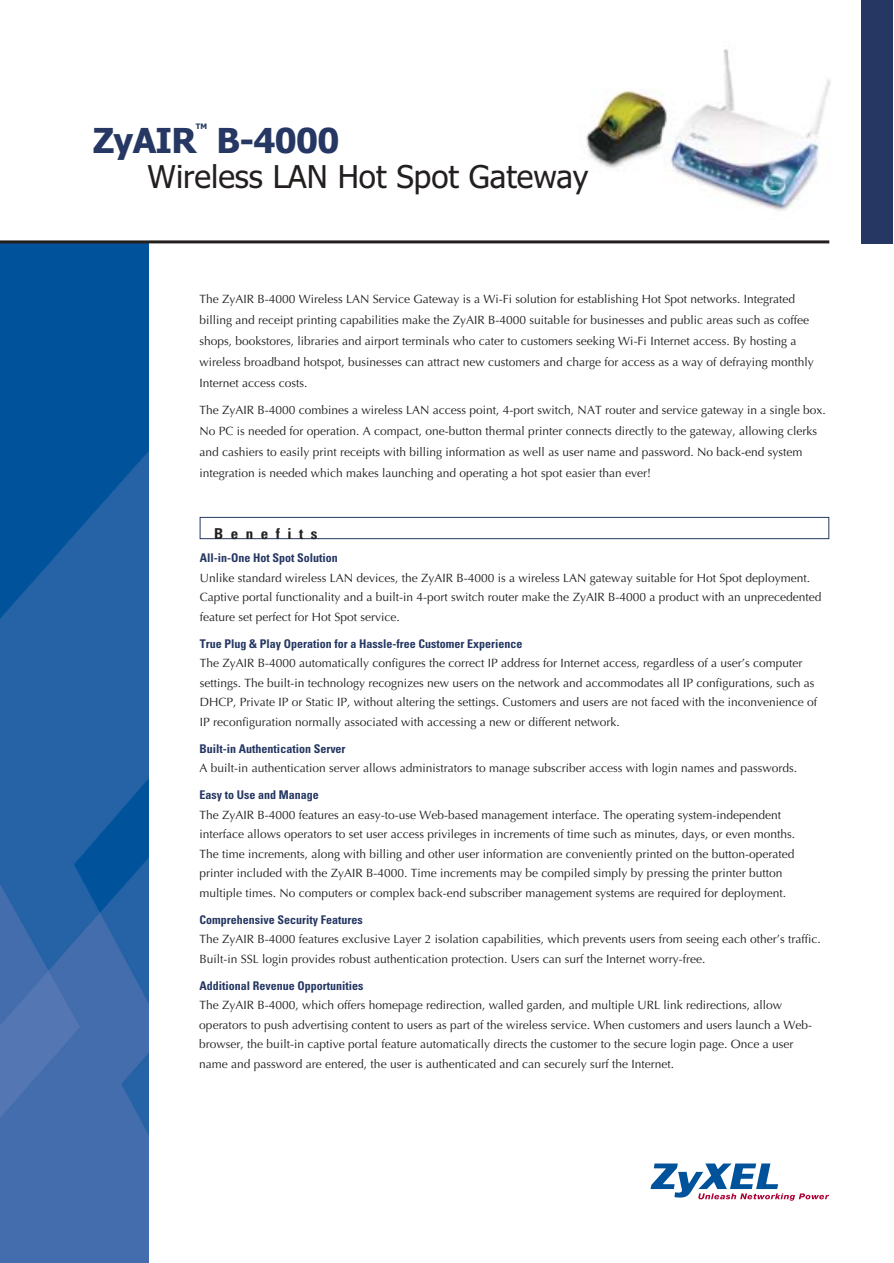
<style>
.page{position:relative;width:894px;height:1263px;background:#fff}
.page>*{position:absolute;margin:0;border:0;box-sizing:border-box;transform-origin:0 0}
.t1{font:700 34.5px "Tahoma";letter-spacing:-.02em;color:#253762}
.t2{font:31.5px "Tahoma";color:#231f1f}
.t3{font:700 condensed 15px "Univers";letter-spacing:.5em;color:#231f1f}
.t4{font:12px/19.5px "Optima";color:#231f1f}
.t5{font:700 condensed 12px "Univers";color:#253762}
.t6{font:700 7.5px "Tahoma";color:#253762}
</style>
<div class="page">
<img style="left:586px;top:49px;width:245px;height:162px">
<svg style="left:651px;top:1163px;width:178px;height:38px"></svg>
<div style="left:200px;top:517px;width:629px;height:22px;border:1px solid #253762"></div>
<img style="left:0;top:243px;width:149px;height:1020px">
<div style="left:861px;top:0;width:31px;height:243px;background:#253762"></div>
<hr style="left:0;top:240px;width:829px;height:3px;background:#231f1f">
<p class="t6" style="left:196px;top:122px;width:13px">TM</p>
<h1 class="t1" style="left:93px;top:121px;width:105px">ZyAIR</h1>
<h1 class="t1" style="left:216px;top:121px;width:124px">B-4000</h1>
<h2 class="t2" style="left:148px;top:159px;width:442px">Wireless LAN Hot Spot Gateway</h2>
<p class="t4" style="left:200px;top:289px;width:616px;line-height:21px">The ZyAIR B-4000 Wireless LAN Service Gateway is a Wi-Fi solution for establishing Hot Spot networks. Integrated billing and receipt printing capabilities make the ZyAIR B-4000 suitable for businesses and public areas such as coffee shops, bookstores, libraries and airport terminals who cater to customers seeking Wi-Fi Internet access. By hosting a wireless broadband hotspot, businesses can attract new customers and charge for access as a way of defraying monthly Internet access costs.</p>
<p class="t4" style="left:200px;top:400px;width:628px;line-height:21px">The ZyAIR B-4000 combines a wireless LAN access point, 4-port switch, NAT router and service gateway in a single box.<br>No PC is needed for operation. A compact, one-button thermal printer connects directly to the gateway, allowing clerks and cashiers to easily print receipts with billing information as well as user name and password. No back-end system integration is needed which makes launching and operating a hot spot easier than ever!</p>
<p class="t3" style="left:214px;top:528px;width:105px">Benefits</p>
<p class="t5" style="left:200px;top:554px;width:140px">All-in-One Hot Spot Solution</p>
<p class="t4" style="left:200px;top:569px;width:623px">Unlike standard wireless LAN devices, the ZyAIR B-4000 is a wireless LAN gateway suitable for Hot Spot deployment.<br>Captive portal functionality and a built-in 4-port switch router make the ZyAIR B-4000 a product with an unprecedented feature set perfect for Hot Spot service.</p>
<p class="t5" style="left:200px;top:639px;width:324px">True Plug &amp; Play Operation for a Hassle-free Customer Experience</p>
<p class="t4" style="left:200px;top:655px;width:619px">The ZyAIR B-4000 automatically configures the correct IP address for Internet access, regardless of a user’s computer settings. The built-in technology recognizes new users on the network and accommodates all IP configurations, such as DHCP, Private IP or Static IP, without altering the settings. Customers and users are not faced with the inconvenience of IP reconfiguration normally associated with accessing a new or different network.</p>
<p class="t5" style="left:200px;top:744px;width:148px">Built-in Authentication Server</p>
<p class="t4" style="left:200px;top:760px;width:599px">A built-in authentication server allows administrators to manage subscriber access with login names and passwords.</p>
<p class="t5" style="left:200px;top:791px;width:121px">Easy to Use and Manage</p>
<p class="t4" style="left:199px;top:806px;width:597px">The ZyAIR B-4000 features an easy-to-use Web-based management interface. The operating system-independent interface allows operators to set user access privileges in increments of time such as minutes, days, or even months.<br>The time increments, along with billing and other user information are conveniently printed on the button-operated printer included with the ZyAIR B-4000. Time increments may be compiled simply by pressing the printer button multiple times. No computers or complex back-end subscriber management systems are required for deployment.</p>
<p class="t5" style="left:199px;top:915px;width:165px">Comprehensive Security Features</p>
<p class="t4" style="left:199px;top:931px;width:623px">The ZyAIR B-4000 features exclusive Layer 2 isolation capabilities, which prevents users from seeing each other’s traffic.<br>Built-in SSL login provides robust authentication protection. Users can surf the Internet worry-free.</p>
<p class="t5" style="left:199px;top:981px;width:166px">Additional Revenue Opportunities</p>
<p class="t4" style="left:199px;top:997px;width:614px">The ZyAIR B-4000, which offers homepage redirection, walled garden, and multiple URL link redirections, allow operators to push advertising content to users as part of the wireless service. When customers and users launch a Web&shy;browser, the built-in captive portal feature automatically directs the customer to the secure login page. Once a user name and password are entered, the user is authenticated and can securely surf the Internet.</p>
</div>
